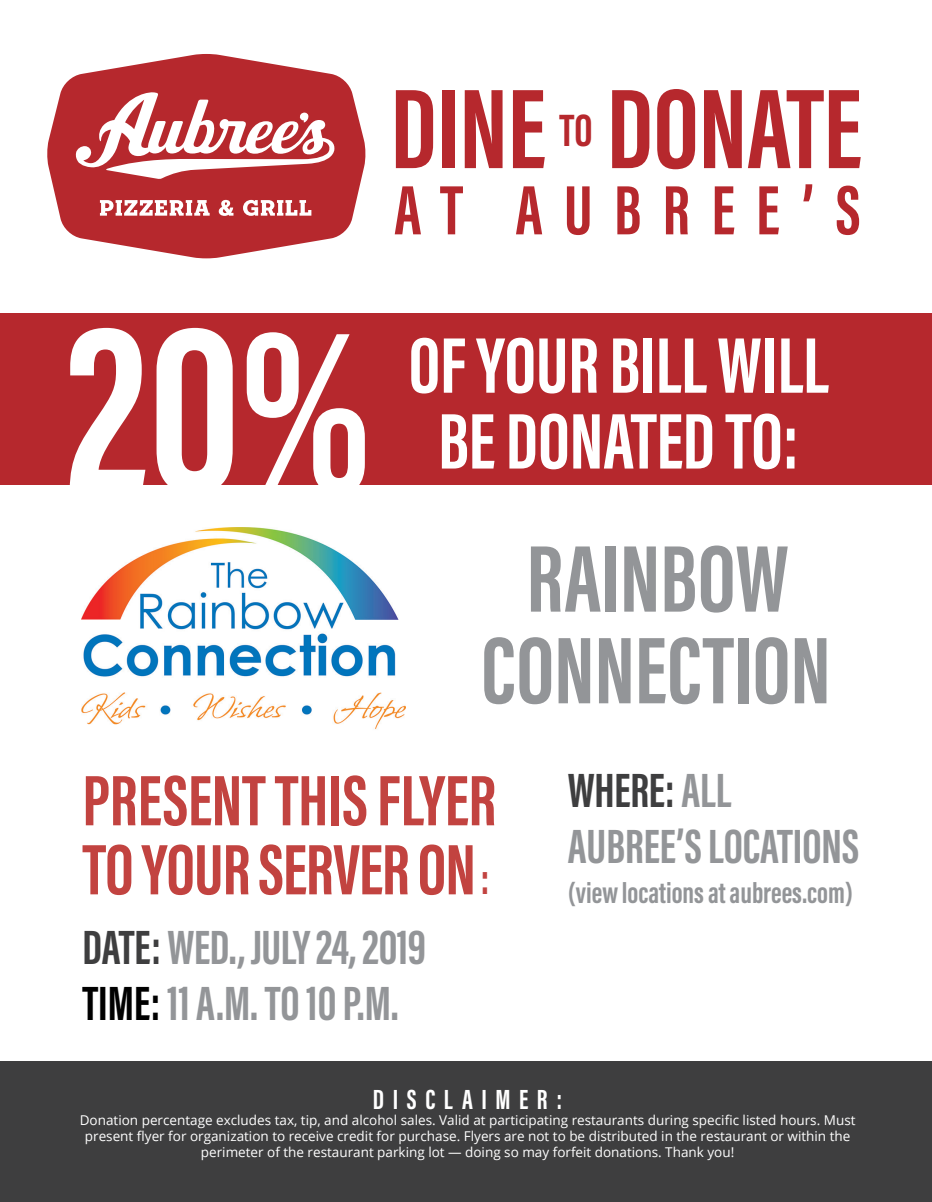
<style>
.page{position:relative;width:932px;height:1202px;background:#fff}
.page>*{position:absolute;margin:0;border:0;box-sizing:border-box;transform-origin:0 0}
.t1{font:700 242.4px "Acumin Pro Extra Cond";color:#fff}
.t2{font:700 116.7px "Acumin Pro Extra Cond";color:#b6282d}
.t3{font:700 97.5px "Acumin Pro Extra Cond";color:#939598}
.t4{font:700 81.15px/75.8px "Acumin Pro Extra Cond";color:#fff;text-align:center}
.t5{font:700 73.5px/69px "Acumin Pro Extra Cond";letter-spacing:-.005em;color:#c24340}
.t6{font:700 71.85px "Acumin Pro Extra Cond";letter-spacing:.295em;color:#b6282d}
.t7{font:700 49.5px/56.1px "Acumin Pro Extra Cond";color:#939598}
.t8{font:700 46.65px "Acumin Pro Extra Cond";color:#b6282d}
.t9{font:700 30px "Acumin Pro Extra Cond";color:#939598}
.t10{font:700 28.5px "Acumin Pro Extra Cond";letter-spacing:.3em;color:#fff}
.t11{font:13.5px/16.2px "Open Sans";color:#fff;text-align:center}
.s1{font-size:44.55px}
.s2{color:#3e3e3f}
.s3{color:#000}
</style>
<div class="page">
<div style="left:0;top:313px;width:932px;height:172px;background:#b6282d"></div>
<svg style="left:47px;top:54px;width:319px;height:204px;fill:#b6282d"></svg>
<svg style="left:100px;top:200px;width:110px;height:16px"></svg>
<svg style="left:219px;top:200px;width:14px;height:16px"></svg>
<svg style="left:243px;top:200px;width:68px;height:16px"></svg>
<svg style="left:75px;top:92px;width:260px;height:87px"></svg>
<div style="left:0;top:1061px;width:932px;height:141px;background:#3e3e3f"></div>
<img style="left:81px;top:527px;width:324px;height:203px">
<h2 class="t2" style="left:390px;top:57px;width:472px">DINE DONATE</h2>
<h3 class="t8" style="left:559px;top:101px;width:34px">TO</h3>
<h3 class="t6" style="left:394px;top:166px;width:468px">AT AUBREE’S</h3>
<h1 class="t1" style="left:65px;top:261px;width:307px">20%</h1>
<h3 class="t4" style="left:409px;top:327px;width:421px">OF YOUR BILL WILL<br>BE DONATED TO:</h3>
<h3 class="t3" style="left:526px;top:519px;width:264px">RAINBOW</h3>
<h3 class="t3" style="left:481px;top:610px;width:351px">CONNECTION</h3>
<h3 class="t5" style="left:82px;top:765px;width:415px">PRESENT THIS FLYER<br>TO YOUR SERVER ON <span class="s1">:</span></h3>
<h3 class="t7" style="left:82px;top:918px;width:345px"><span class="s2">DATE:</span> WED., JULY 24, 2019<br><span class="s3">TIME:</span> 11 A.M. TO 10 P.M.</h3>
<h3 class="t7" style="left:567px;top:762px;width:293px"><span class="s2">WHERE:</span>ALL<br>AUBREE’S LOCATIONS</h3>
<h3 class="t9" style="left:567px;top:874px;width:287px">(view locations at aubrees.com)</h3>
<h3 class="t10" style="left:373px;top:1081px;width:191px">DISCLAIMER:</h3>
<p class="t11" style="left:80px;top:1111px;width:777px">Donation percentage excludes tax, tip, and alcohol sales. Valid at participating restaurants during specific listed hours. Must present flyer for organization to receive credit for purchase. Flyers are not to be distributed in the restaurant or within the perimeter of the restaurant parking lot — doing so may forfeit donations. Thank you!</p>
</div>
